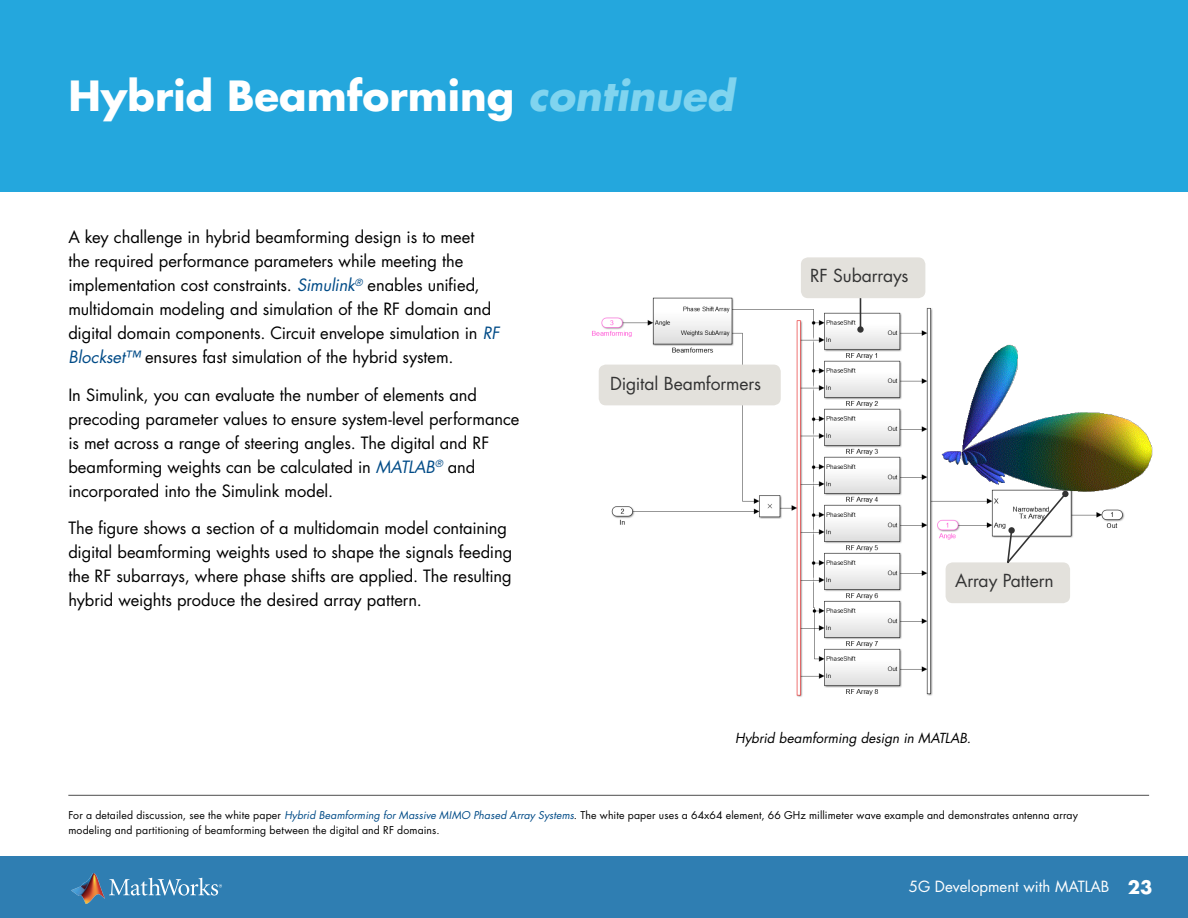
<style>
.page{position:relative;width:1188px;height:918px;background:#fff}
.page>*{position:absolute;margin:0;border:0;box-sizing:border-box;transform-origin:0 0}
.subheading_1{font:700 40.5px "Futura Std";color:#fff}
.body_text{font:17.55px "Futura Std";letter-spacing:-.005em;color:#333}
.body_text-2{font:16.5px/24px "Futura Std";letter-spacing:-.005em;color:#000}
.t1{font:15px "Futura Std";color:#fff}
.t2{font:italic 13.5px "Futura Std";letter-spacing:-.005em;color:#000}
.body_text-3{font:10.5px/15px "Futura Std";letter-spacing:.015em;color:#000}
.s1{font-style:italic;color:#80d4ef}
.s2{font-style:italic;color:#004b87}
.s3{font-weight:700;font-size:18px}
</style>
<div class="page">
<div style="left:0;top:0;width:1188px;height:191px;background:#24a7dd"></div>
<div style="left:0;top:856px;width:1188px;height:62px;background:#2f7eb2"></div>
<svg style="left:109px;top:878px;width:113px;height:18px"></svg>
<img style="left:72px;top:874px;width:33px;height:29px">
<hr style="left:68px;top:795px;width:1081px;height:1px;background:#4d4d4d">
<img style="left:592px;top:295px;width:533px;height:402px">
<div style="left:599px;top:365px;width:182px;height:40px;background:#e3e1dc;border-radius:7px"></div>
<img style="left:938px;top:337px;width:215px;height:162px">
<div style="left:946px;top:562px;width:124px;height:41px;background:#e3e1dc;border-radius:7px"></div>
<hr style="left:860px;top:287px;width:1px;height:43px;background:#333">
<svg style="left:857px;top:326px;width:7px;height:7px"></svg>
<div style="left:801px;top:257px;width:124px;height:41px;background:#e3e1dc;border-radius:7px"></div>
<svg style="left:1006px;top:492px;width:62px;height:72px"></svg>
<div style="left:1062px;top:491px;width:7px;height:6px;background:#333;border-radius:50%"></div>
<div style="left:1008px;top:527px;width:7px;height:7px;background:#333;border-radius:50%"></div>
<p class="subheading_1" style="left:68px;top:69px;width:667px">Hybrid Beamforming <span class="s1">continued</span></p>
<p class="body_text-2" style="left:68px;top:226px;width:433px">A key challenge in hybrid beamforming design is to meet the required performance parameters while meeting the implementation cost constraints. <span class="s2">Simulink</span><sup>®</sup> enables unified, multidomain modeling and simulation of the RF domain and digital domain components. Circuit envelope simulation in <span class="s2">RF Blockset™</span> ensures fast simulation of the hybrid system.</p>
<p class="body_text-2" style="left:68px;top:383px;width:453px">In Simulink, you can evaluate the number of elements and precoding parameter values to ensure system-level performance is met across a range of steering angles. The digital and RF beamforming weights can be calculated in <span class="s2">MATLAB</span><sup>®</sup> and incorporated into the Simulink model.</p>
<p class="body_text-2" style="left:68px;top:517px;width:445px">The figure shows a section of a multidomain model containing digital beamforming weights used to shape the signals feeding the RF subarrays, where phase shifts are applied. The resulting hybrid weights produce the desired array pattern.</p>
<p class="body_text" style="left:610px;top:373px;width:152px">Digital Beamformers</p>
<p class="body_text" style="left:810px;top:264px;width:100px">RF Subarrays</p>
<p class="body_text" style="left:955px;top:569px;width:100px">Array Pattern</p>
<p class="t2" style="left:735px;top:730px;width:237px">Hybrid beamforming design in MATLAB.</p>
<p class="body_text-3" style="left:68px;top:807px;width:1011px">For a detailed discussion, see the white paper <span class="s2">Hybrid Beamforming for Massive MIMO Phased Array Systems</span>. The white paper uses a 64x64 element, 66 GHz millimeter wave example and demonstrates antenna array modeling and partitioning of beamforming between the digital and RF domains.</p>
<p class="t1" style="left:909px;top:877px;width:245px">5G Development with MATLAB <span class="s3">23</span></p>
</div>
